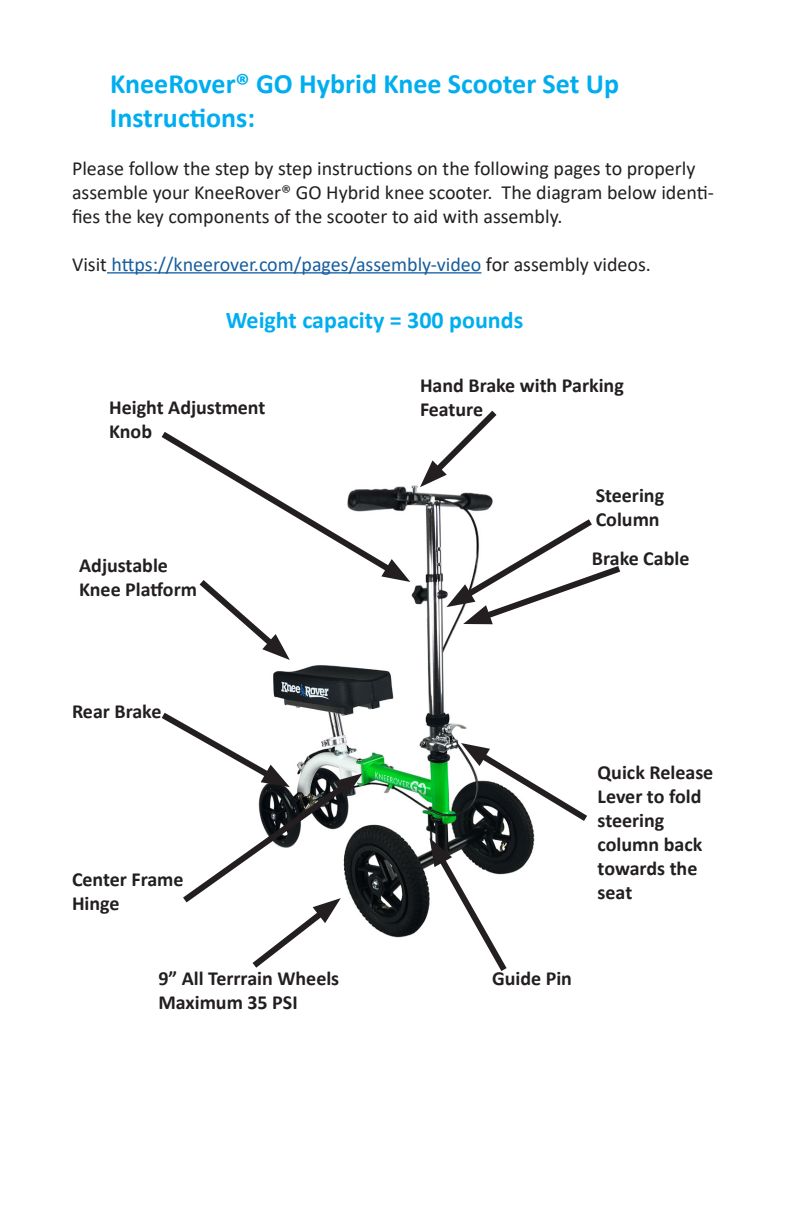
<style>
.page{position:relative;width:792px;height:1224px;background:#fff}
.page>*{position:absolute;margin:0;border:0;box-sizing:border-box;transform-origin:0 0}
.t1{font:700 28px "Calibri";color:#00aeef}
.t2{font:700 24px "Calibri";color:#00aeef}
.t3{font:700 20px/24px "Calibri";color:#231f20}
.t4{font:20px/24px "Calibri";color:#231f20}
.t5{font:20px "Calibri";color:#175d9e}
.s1{color:#231f20}
</style>
<div class="page">
<hr style="left:107px;top:272px;width:374px;height:2px;background:#175d9e">
<img style="left:273px;top:485px;width:262px;height:453px">
<svg style="left:161px;top:432px;width:243px;height:150px"></svg>
<svg style="left:381px;top:559px;width:29px;height:23px"></svg>
<svg style="left:461px;top:743px;width:126px;height:84px"></svg>
<svg style="left:430px;top:838px;width:82px;height:133px"></svg>
<svg style="left:193px;top:574px;width:97px;height:86px"></svg>
<svg style="left:161px;top:707px;width:201px;height:261px"></svg>
<svg style="left:420px;top:410px;width:83px;height:77px"></svg>
<svg style="left:446px;top:514px;width:175px;height:112px"></svg>
<p class="t1" style="left:110px;top:64px;width:510px">KneeRover® GO Hybrid Knee Scooter Set Up</p>
<p class="t1" style="left:110px;top:98px;width:147px">Instructions:</p>
<p class="t4" style="left:72px;top:155px;width:644px">Please follow the step by step instructions on the following pages to properly assemble your KneeRover® GO Hybrid knee scooter. The diagram below identi&shy;fies the key components of the scooter to aid with assembly.</p>
<p class="t5" style="left:72px;top:250px;width:581px"><span class="s1">Visit</span> https://kneerover.com/pages/assembly-video <span class="s1">for assembly videos.</span></p>
<p class="t2" style="left:226px;top:303px;width:299px">Weight capacity = 300 pounds</p>
<p class="t3" style="left:109px;top:395px;width:158px">Height Adjustment<br>Knob</p>
<p class="t3" style="left:79px;top:553px;width:90px">Adjustable</p>
<p class="t3" style="left:79px;top:577px;width:119px">Knee Platform</p>
<p class="t3" style="left:72px;top:699px;width:91px">Rear Brake</p>
<p class="t3" style="left:72px;top:867px;width:113px">Center Frame<br>Hinge</p>
<p class="t3" style="left:158px;top:966px;width:182px">9” All Terrrain Wheels</p>
<p class="t3" style="left:158px;top:990px;width:141px">Maximum 35 PSI</p>
<p class="t3" style="left:420px;top:373px;width:205px">Hand Brake with Parking<br>Feature</p>
<p class="t3" style="left:596px;top:483px;width:70px">Steering</p>
<p class="t3" style="left:596px;top:507px;width:65px">Column</p>
<p class="t3" style="left:592px;top:546px;width:99px">Brake Cable</p>
<p class="t3" style="left:598px;top:760px;width:117px">Quick Release</p>
<p class="t3" style="left:598px;top:784px;width:105px">Lever to fold</p>
<p class="t3" style="left:598px;top:808px;width:68px">steering</p>
<p class="t3" style="left:598px;top:832px;width:106px">column back</p>
<p class="t3" style="left:598px;top:856px;width:101px">towards the</p>
<p class="t3" style="left:598px;top:880px;width:36px">seat</p>
<p class="t3" style="left:492px;top:966px;width:82px">Guide Pin</p>
</div>
